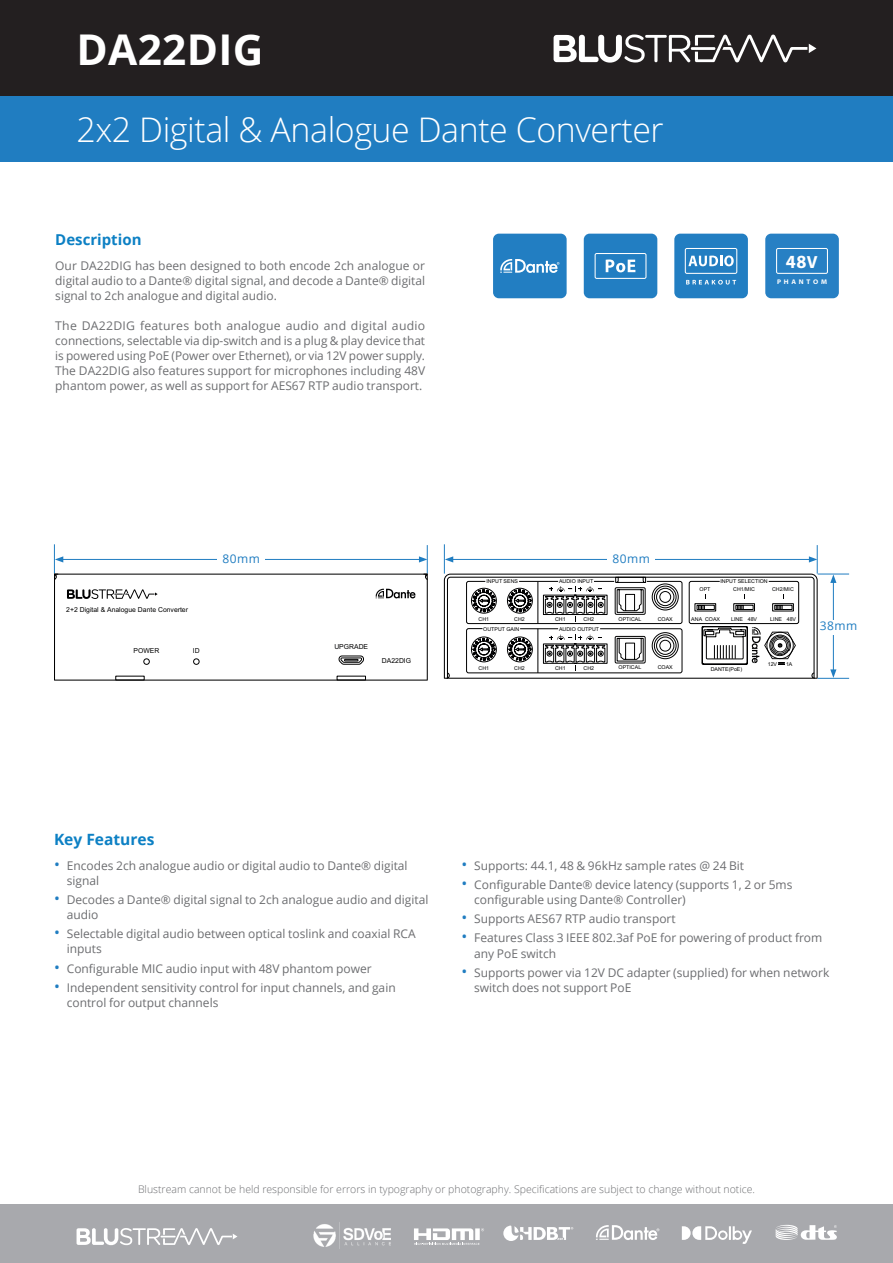
<style>
.page{position:relative;width:893px;height:1263px;background:#fff}
.page>*{position:absolute;margin:0;border:0;box-sizing:border-box;transform-origin:0 0}
.t1{font:700 42.45px "Open Sans";letter-spacing:.005em;color:#fff}
.t2{font:300 33.9px "Open Sans";letter-spacing:-.015em;color:#fff}
.t3{font:700 15.6px "Open Sans";color:#0c80c4}
.t4{font:700 15px "Open Sans";color:#0c80c4}
.t5{font:12px/15px "Open Sans";color:#6c6d70}
.t6{font:12px "Open Sans";letter-spacing:.04em;color:#207dc1}
.t7{font:300 10.5px "Open Sans";color:#6c6d70}
.t8{font:6.9px "Arial";color:#000001}
.t9{font:700 semi-expanded 6.75px "Myriad Pro";letter-spacing:.42em;color:#fff}
.t10{font:5.25px "Arial";color:#000001}
.s1{font-size:15.6px;color:#207dc1}
</style>
<div class="page">
<div style="left:0;top:0;width:893px;height:96px;background:#231f20"></div>
<div style="left:0;top:96px;width:893px;height:66px;background:#207dc1"></div>
<div style="left:0;top:1205px;width:893px;height:58px;background:#a8a9ad"></div>
<svg style="left:77px;top:1228px;width:160px;height:18px"></svg>
<svg style="left:503px;top:1225px;width:70px;height:16px"></svg>
<svg style="left:414px;top:1228px;width:70px;height:17px"></svg>
<svg style="left:596px;top:1225px;width:63px;height:15px"></svg>
<svg style="left:682px;top:1226px;width:70px;height:18px"></svg>
<svg style="left:776px;top:1225px;width:61px;height:15px"></svg>
<svg style="left:554px;top:34px;width:262px;height:29px"></svg>
<hr style="left:54px;top:544px;width:1px;height:30px;background:#207dc1">
<hr style="left:444px;top:544px;width:1px;height:30px;background:#207dc1">
<div style="left:493px;top:234px;width:74px;height:64px;background:#227ec2;border-radius:6px"></div>
<svg style="left:500px;top:259px;width:59px;height:14px"></svg>
<div style="left:674px;top:234px;width:74px;height:64px;background:#227ec2;border-radius:6px"></div>
<svg style="left:685px;top:248px;width:52px;height:26px"></svg>
<svg style="left:686px;top:280px;width:50px;height:5px"></svg>
<div style="left:584px;top:234px;width:73px;height:64px;background:#227ec2;border-radius:6px"></div>
<svg style="left:595px;top:253px;width:51px;height:26px"></svg>
<div style="left:765px;top:234px;width:74px;height:64px;background:#2780c4;border-radius:6px"></div>
<img style="left:313px;top:1222px;width:78px;height:27px">
<svg style="left:444px;top:545px;width:374px;height:134px"></svg>
<hr style="left:537px;top:582px;width:1px;height:41px;background:#000001">
<svg style="left:54px;top:545px;width:374px;height:136px"></svg>
<hr style="left:818px;top:574px;width:31px;height:1px;background:#207dc1">
<hr style="left:818px;top:678px;width:31px;height:1px;background:#207dc1">
<hr style="left:833px;top:580px;width:1px;height:92px;background:#207dc1">
<svg style="left:830px;top:669px;width:6px;height:9px"></svg>
<svg style="left:830px;top:574px;width:6px;height:9px"></svg>
<div style="left:818px;top:620px;width:41px;height:14px;background:#fff"></div>
<svg style="left:776px;top:248px;width:52px;height:26px"></svg>
<h1 class="t1" style="left:77px;top:19px;width:188px">DA22DIG</h1>
<h2 class="t2" style="left:77px;top:106px;width:589px">2x2 Digital &amp; Analogue Dante Converter</h2>
<p class="t4" style="left:55px;top:229px;width:88px">Description</p>
<p class="t5" style="left:55px;top:257px;width:371px;text-align:justify">Our DA22DIG has been designed to both encode 2ch analogue or digital audio to a Dante® digital signal, and decode a Dante® digital signal to 2ch analogue and digital audio.</p>
<p class="t5" style="left:55px;top:317px;width:372px;text-align:justify">The DA22DIG features both analogue audio and digital audio connections, selectable via dip-switch and is a plug &amp; play device that is powered using PoE (Power over Ethernet), or via 12V power supply.<br>The DA22DIG also features support for microphones including 48V phantom power, as well as support for AES67 RTP audio transport.</p>
<p class="t9" style="left:777px;top:277px;width:51px">PHANTOM</p>
<p class="t8" style="left:66px;top:605px;width:123px">2+2 Digital &amp; Analogue Dante Converter</p>
<p class="t8" style="left:134px;top:646px;width:27px">POWER</p>
<p class="t8" style="left:193px;top:646px;width:8px">ID</p>
<p class="t6" style="left:222px;top:551px;width:39px">80mm</p>
<p class="t6" style="left:612px;top:551px;width:39px">80mm</p>
<p class="t8" style="left:334px;top:642px;width:35px">UPGRADE</p>
<p class="t8" style="left:382px;top:656px;width:31px">DA22DIG</p>
<p class="t10" style="left:559px;top:578px;width:36px">AUDIO INPUT</p>
<p class="t10" style="left:486px;top:578px;width:33px">INPUT SENS</p>
<p class="t10" style="left:479px;top:616px;width:12px">CH1</p>
<p class="t10" style="left:514px;top:616px;width:12px">CH2</p>
<p class="t10" style="left:555px;top:616px;width:12px">CH1</p>
<p class="t10" style="left:583px;top:616px;width:12px">CH2</p>
<p class="t10" style="left:619px;top:616px;width:24px">OPTICAL</p>
<p class="t10" style="left:658px;top:616px;width:17px">COAX</p>
<p class="t10" style="left:483px;top:626px;width:38px">OUTPUT GAIN</p>
<p class="t10" style="left:479px;top:664px;width:12px">CH1</p>
<p class="t10" style="left:514px;top:664px;width:12px">CH2</p>
<p class="t10" style="left:555px;top:664px;width:12px">CH1</p>
<p class="t10" style="left:583px;top:664px;width:12px">CH2</p>
<p class="t10" style="left:619px;top:664px;width:24px">OPTICAL</p>
<p class="t10" style="left:658px;top:664px;width:17px">COAX</p>
<p class="t10" style="left:559px;top:626px;width:42px">AUDIO OUTPUT</p>
<p class="t10" style="left:720px;top:578px;width:49px">INPUT SELECTION</p>
<p class="t10" style="left:700px;top:585px;width:12px">OPT</p>
<p class="t10" style="left:733px;top:585px;width:23px">CH1/MIC</p>
<p class="t10" style="left:772px;top:585px;width:23px">CH2/MIC</p>
<p class="t10" style="left:691px;top:616px;width:30px">ANA COAX</p>
<p class="t10" style="left:731px;top:616px;width:28px">LINE 48V</p>
<p class="t10" style="left:770px;top:616px;width:27px">LINE 48V</p>
<p class="t10" style="left:711px;top:666px;width:33px">DANTE(PoE)</p>
<p class="t10" style="left:768px;top:660px;width:11px">12V</p>
<p class="t10" style="left:786px;top:660px;width:8px">1A</p>
<p class="t6" style="left:820px;top:618px;width:39px">38mm</p>
<h3 class="t3" style="left:54px;top:828px;width:102px">Key Features</h3>
<p class="t5" style="left:67px;top:857px;width:342px;text-indent:-13px"><span class="s1">•</span> Encodes 2ch analogue audio or digital audio to Dante® digital signal</p>
<p class="t5" style="left:67px;top:892px;width:363px;text-indent:-13px"><span class="s1">•</span> Decodes a Dante® digital signal to 2ch analogue audio and digital audio</p>
<p class="t5" style="left:67px;top:926px;width:351px;text-indent:-13px"><span class="s1">•</span> Selectable digital audio between optical toslink and coaxial RCA inputs</p>
<p class="t5" style="left:54px;top:960px;width:319px"><span class="s1">•</span> Configurable MIC audio input with 48V phantom power</p>
<p class="t5" style="left:67px;top:979px;width:330px;text-indent:-13px"><span class="s1">•</span> Independent sensitivity control for input channels, and gain control for output channels</p>
<p class="t5" style="left:461px;top:857px;width:284px"><span class="s1">•</span> Supports: 44.1, 48 &amp; 96kHz sample rates @ 24 Bit</p>
<p class="t5" style="left:474px;top:877px;width:320px;text-indent:-13px"><span class="s1">•</span> Configurable Dante® device latency (supports 1, 2 or 5ms configurable using Dante® Controller)</p>
<p class="t5" style="left:461px;top:911px;width:216px"><span class="s1">•</span> Supports AES67 RTP audio transport</p>
<p class="t5" style="left:474px;top:930px;width:350px;text-indent:-13px"><span class="s1">•</span> Features Class 3 IEEE 802.3af PoE for powering of product from any PoE switch</p>
<p class="t5" style="left:474px;top:964px;width:357px;text-indent:-13px"><span class="s1">•</span> Supports power via 12V DC adapter (supplied) for when network switch does not support PoE</p>
<p class="t7" style="left:138px;top:1182px;width:619px">Blustream cannot be held responsible for errors in typography or photography. Specifications are subject to change without notice.</p>
</div>
